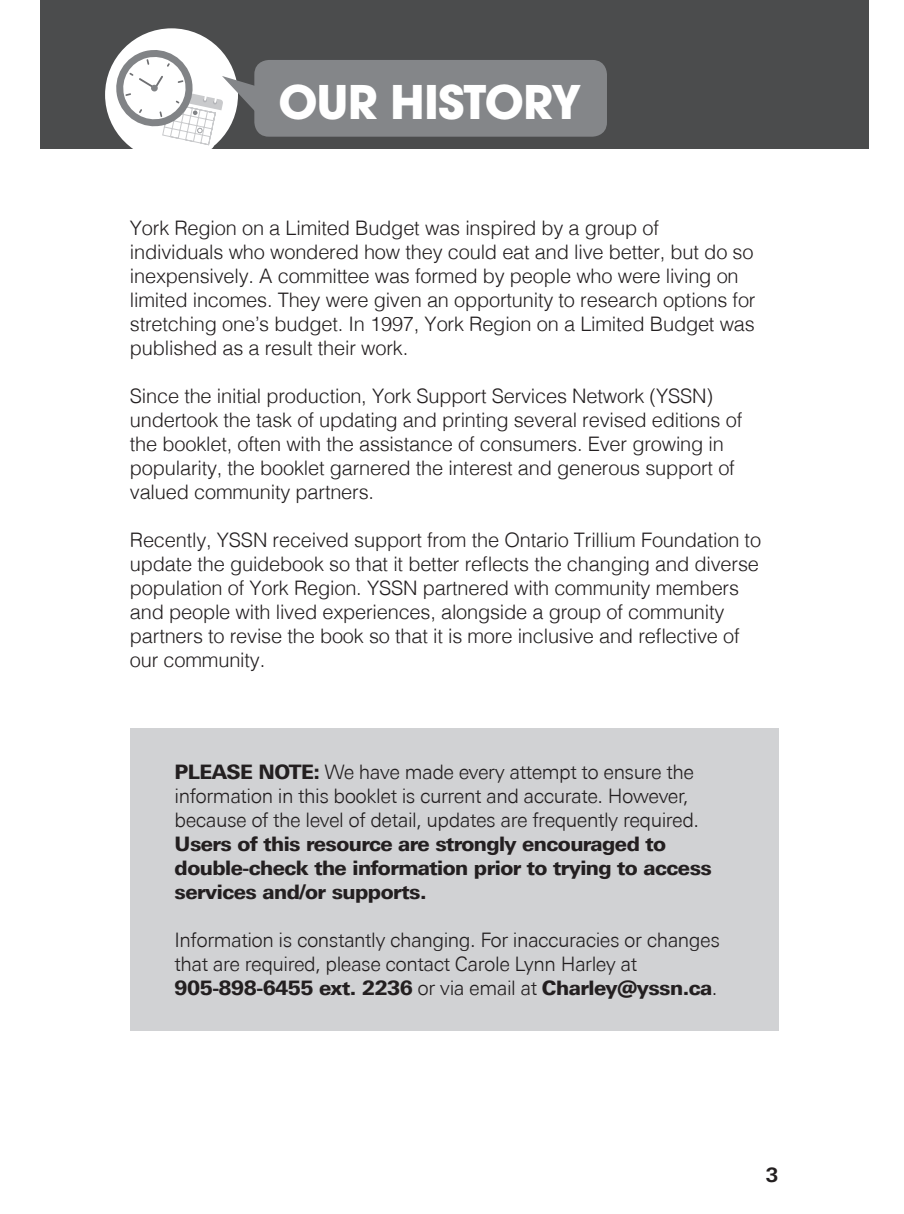
<style>
.page{position:relative;width:904px;height:1214px;background:#fff}
.page>*{position:absolute;margin:0;border:0;box-sizing:border-box;transform-origin:0 0}
.t1{font:700 46px "ITC Avant Garde Pro";letter-spacing:-.02em;color:#fff}
.t2{font:300 20px/24px "Helvetica";letter-spacing:-.01em;color:#231f20}
.t3{font:300 20px/24px "Univers Next Pro";letter-spacing:-.025em;color:#231f20}
.t4{font:800 20px "Univers Next Pro";letter-spacing:-.025em;color:#231f20}
.t5{font:700 20px "Univers Next Pro";color:#231f20}
.s1{font-weight:800}
.s2{font-weight:300}
</style>
<div class="page">
<div style="left:130px;top:728px;width:648px;height:303px;background:#d1d2d4"></div>
<div style="left:40px;top:0;width:828px;height:148px;background:#4b4c4d"></div>
<div style="left:105px;top:28px;width:133px;height:133px;background:#fff;border-radius:50%"></div>
<div style="left:254px;top:60px;width:352px;height:77px;background:#848689;border-radius:15px"></div>
<svg style="left:112px;top:46px;width:161px;height:103px"></svg>
<div style="left:151px;top:84px;width:7px;height:8px;background:#818386;border-radius:3px"></div>
<hr style="left:16px;top:0;width:30px;height:1px;background:#000">
<hr style="left:862px;top:0;width:30px;height:1px;background:#000">
<hr style="left:16px;top:1213px;width:30px;height:1px;background:#000">
<hr style="left:862px;top:1213px;width:30px;height:1px;background:#000">
<hr style="left:0;top:0;width:34px;height:1px;background:#000">
<hr style="left:0;top:1213px;width:34px;height:1px;background:#000">
<svg style="left:867px;top:0;width:25px;height:1px"></svg>
<svg style="left:867px;top:1213px;width:25px;height:1px"></svg>
<p class="t1" style="left:278px;top:71px;width:304px">OUR HISTORY</p>
<p class="t2" style="left:130px;top:214px;width:627px">York Region on a Limited Budget was inspired by a group of individuals who wondered how they could eat and live better, but do so inexpensively. A committee was formed by people who were living on limited incomes. They were given an opportunity to research options for stretching one’s budget. In 1997, York Region on a Limited Budget was published as a result their work.</p>
<p class="t2" style="left:130px;top:382px;width:613px">Since the initial production, York Support Services Network (YSSN) undertook the task of updating and printing several revised editions of the booklet, often with the assistance of consumers. Ever growing in popularity, the booklet garnered the interest and generous support of valued community partners.</p>
<p class="t2" style="left:130px;top:526px;width:632px">Recently, YSSN received support from the Ontario Trillium Foundation to update the guidebook so that it better reflects the changing and diverse population of York Region. YSSN partnered with community members and people with lived experiences, alongside a group of community partners to revise the book so that it is more inclusive and reflective of our community.</p>
<p class="t3" style="left:174px;top:759px;width:538px"><span class="s1">PLEASE NOTE:</span> We have made every attempt to ensure the information in this booklet is current and accurate. However, because of the level of detail, updates are frequently required.<br><span class="s1">Users of this resource are strongly encouraged to double-check the information prior to trying to access services and/or supports.</span></p>
<p class="t3" style="left:174px;top:927px;width:546px">Information is constantly changing. For inaccuracies or changes that are required, please contact Carole Lynn Harley at</p>
<p class="t4" style="left:174px;top:975px;width:544px">905-898-6455 ext. 2236 <span class="s2">or via email at</span> Charley@yssn.ca<span class="s2">.</span></p>
<p class="t5" style="left:765px;top:1163px;width:14px">3</p>
</div>
